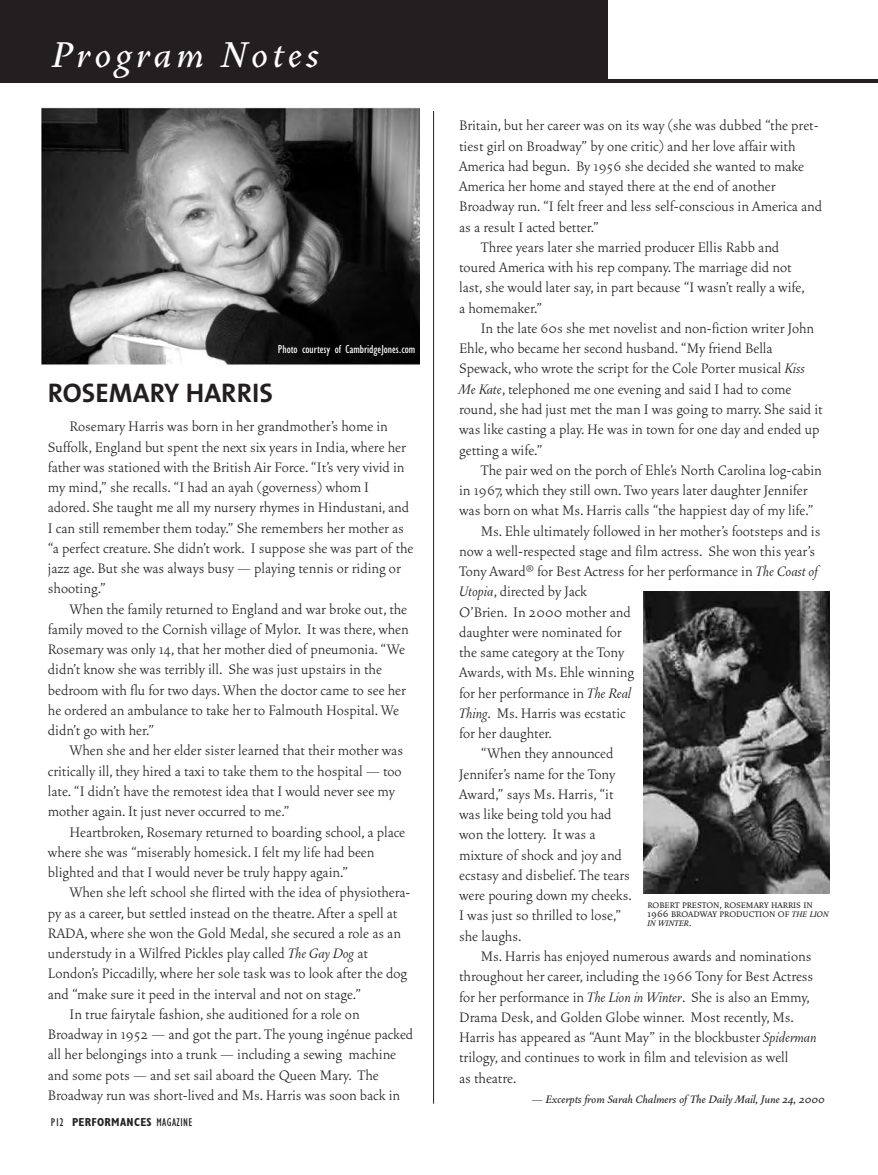
<style>
.page{position:relative;width:878px;height:1175px;background:#fff}
.page>*{position:absolute;margin:0;border:0;box-sizing:border-box;transform-origin:0 0}
.t1{font:italic 500 45px "Vendetta";letter-spacing:.1em;color:#fff}
.t2{font:700 27px "The Sans";color:#231f20}
.t3{font:300 17.25px/20.2px "Vendetta";color:#231f20}
.t4{font:italic 500 13.5px "Vendetta";color:#231f20}
.t5{font:condensed 12px "Gill Sans";color:#fff}
.t6{font:700 condensed 11.7px "Gill Sans";letter-spacing:.025em;color:#231f20}
.t7{font:500 10.2px/9px "Vendetta";color:#231f20}
.s1{font-style:italic}
.s2{font-weight:400}
.s3{font-size:12px}
.s4{font-style:italic;font-size:12px}
</style>
<div class="page">
<hr style="left:28px;top:79px;width:850px;height:3px;background:#231f20">
<div style="left:0;top:0;width:608px;height:82px;background:#231f20"></div>
<hr style="left:433px;top:111px;width:1px;height:992px;background:#231f20">
<img style="left:42px;top:107px;width:377px;height:258px">
<img style="left:643px;top:591px;width:186px;height:302px">
<h1 class="t1" style="left:52px;top:25px;width:269px">Program Notes</h1>
<p class="t5" style="left:278px;top:345px;width:139px">Photo courtesy of CambridgeJones.com</p>
<h2 class="t2" style="left:48px;top:383px;width:227px">ROSEMARY HARRIS</h2>
<p class="t3" style="left:48px;top:415px;width:367px;text-indent:22px">Rosemary Harris was born in her grandmother's home in Suffolk, England but spent the next six years in India, where her father was stationed with the British Air Force. “It's very vivid in my mind," she recalls. “I had an ayah (governess) whom I adored. She taught me all my nursery rhymes in Hindustani, and I can still remember them today." She remembers her mother as “a perfect creature. She didn't work. I suppose she was part of the jazz age. But she was always busy — playing tennis or riding or shooting."</p>
<p class="t3" style="left:48px;top:597px;width:362px;text-indent:22px">When the family returned to England and war broke out, the family moved to the Cornish village of Mylor. It was there, when Rosemary was only 14, that her mother died of pneumonia. “We didn't know she was terribly ill. She was just upstairs in the bedroom with flu for two days. When the doctor came to see her he ordered an ambulance to take her to Falmouth Hospital. We didn't go with her."</p>
<p class="t3" style="left:48px;top:739px;width:356px;text-indent:22px">When she and her elder sister learned that their mother was critically ill, they hired a taxi to take them to the hospital — too late. “I didn't have the remotest idea that I would never see my mother again. It just never occurred to me."</p>
<p class="t3" style="left:48px;top:820px;width:359px;text-indent:22px">Heartbroken, Rosemary returned to boarding school, a place where she was “miserably homesick. I felt my life had been blighted and that I would never be truly happy again."</p>
<p class="t3" style="left:69px;top:881px;width:342px">When she left school she flirted with the idea of physiothera-</p>
<p class="t3" style="left:48px;top:901px;width:351px">py as a career, but settled instead on the theatre. After a spell at</p>
<p class="t3" style="left:48px;top:921px;width:354px">RADA, where she won the Gold Medal, she secured a role as an</p>
<p class="t3" style="left:48px;top:942px;width:321px">understudy in a Wilfred Pickles play called <span class="s1">The Gay Dog</span> at</p>
<p class="t3" style="left:48px;top:962px;width:361px">London's Piccadilly, where her sole task was to look after the dog</p>
<p class="t3" style="left:48px;top:982px;width:315px">and “make sure it peed in the interval and not on stage."</p>
<p class="t3" style="left:69px;top:1002px;width:291px">In true fairytale fashion, she auditioned for a role on</p>
<p class="t3" style="left:48px;top:1023px;width:367px">Broadway in 1952 — and got the part. The young ingénue packed</p>
<p class="t3" style="left:48px;top:1043px;width:350px">all her belongings into a trunk — including a sewing machine</p>
<p class="t3" style="left:48px;top:1063px;width:332px">and some pots — and set sail aboard the Queen Mary. The</p>
<p class="t3" style="left:48px;top:1083px;width:354px">Broadway run was short-lived and Ms. Harris was soon back in</p>
<p class="t6" style="left:51px;top:1117px;width:143px"><span class="s2">P12</span> PERFORMANCES <span class="s2">MAGAZINE</span></p>
<p class="t3" style="left:459px;top:114px;width:361px">Britain, but her career was on its way (she was dubbed “the pret-</p>
<p class="t3" style="left:459px;top:134px;width:338px">tiest girl on Broadway" by one critic) and her love affair with</p>
<p class="t3" style="left:459px;top:155px;width:346px">America had begun. By 1956 she decided she wanted to make</p>
<p class="t3" style="left:459px;top:175px;width:318px">America her home and stayed there at the end of another</p>
<p class="t3" style="left:459px;top:195px;width:364px">Broadway run. “I felt freer and less self-conscious in America and</p>
<p class="t3" style="left:459px;top:215px;width:141px">as a result I acted better."</p>
<p class="t3" style="left:480px;top:236px;width:300px">Three years later she married producer Ellis Rabb and</p>
<p class="t3" style="left:459px;top:256px;width:334px">toured America with his rep company. The marriage did not</p>
<p class="t3" style="left:459px;top:276px;width:347px">last, she would later say, in part because “I wasn't really a wife,</p>
<p class="t3" style="left:459px;top:296px;width:85px">a homemaker."</p>
<p class="t3" style="left:480px;top:317px;width:335px">In the late 60s she met novelist and non-fiction writer John</p>
<p class="t3" style="left:459px;top:337px;width:315px">Ehle, who became her second husband. “My friend Bella</p>
<p class="t3" style="left:459px;top:357px;width:347px">Spewack, who wrote the script for the Cole Porter musical <span class="s1">Kiss</span></p>
<p class="t3" style="left:459px;top:377px;width:333px"><span class="s1">Me Kate</span>, telephoned me one evening and said I had to come</p>
<p class="t3" style="left:459px;top:398px;width:365px">round, she had just met the man I was going to marry. She said it</p>
<p class="t3" style="left:459px;top:418px;width:362px">was like casting a play. He was in town for one day and ended up</p>
<p class="t3" style="left:459px;top:438px;width:85px">getting a wife."</p>
<p class="t3" style="left:480px;top:458px;width:342px">The pair wed on the porch of Ehle's North Carolina log-cabin</p>
<p class="t3" style="left:459px;top:479px;width:350px">in 1967, which they still own. Two years later daughter Jennifer</p>
<p class="t3" style="left:459px;top:499px;width:356px">was born on what Ms. Harris calls “the happiest day of my life."</p>
<p class="t3" style="left:480px;top:519px;width:341px">Ms. Ehle ultimately followed in her mother’s footsteps and is</p>
<p class="t3" style="left:459px;top:539px;width:357px">now a well-respected stage and film actress. She won this year’s</p>
<p class="t3" style="left:459px;top:560px;width:360px">Tony Award® for Best Actress for her performance in <span class="s1">The Coast of</span></p>
<p class="t3" style="left:459px;top:580px;width:129px"><span class="s1">Utopia</span>, directed by Jack</p>
<p class="t3" style="left:459px;top:600px;width:173px">O’Brien. In 2000 mother and</p>
<p class="t3" style="left:459px;top:620px;width:164px">daughter were nominated for</p>
<p class="t3" style="left:459px;top:641px;width:166px">the same category at the Tony</p>
<p class="t3" style="left:459px;top:661px;width:176px">Awards, with Ms. Ehle winning</p>
<p class="t3" style="left:459px;top:681px;width:174px">for her performance in <span class="s1">The Real</span></p>
<p class="t3" style="left:459px;top:702px;width:168px"><span class="s1">Thing</span>. Ms. Harris was ecstatic</p>
<p class="t3" style="left:459px;top:722px;width:94px">for her daughter.</p>
<p class="t3" style="left:480px;top:742px;width:134px">“When they announced</p>
<p class="t3" style="left:459px;top:762px;width:157px">Jennifer's name for the Tony</p>
<p class="t3" style="left:459px;top:783px;width:156px">Award," says Ms. Harris, “it</p>
<p class="t3" style="left:459px;top:803px;width:154px">was like being told you had</p>
<p class="t3" style="left:459px;top:823px;width:138px">won the lottery. It was a</p>
<p class="t3" style="left:459px;top:843px;width:164px">mixture of shock and joy and</p>
<p class="t3" style="left:459px;top:864px;width:172px">ecstasy and disbelief. The tears</p>
<p class="t3" style="left:459px;top:884px;width:174px">were pouring down my cheeks.</p>
<p class="t3" style="left:459px;top:904px;width:164px">I was just so thrilled to lose,"</p>
<p class="t3" style="left:459px;top:924px;width:64px">she laughs.</p>
<p class="t3" style="left:480px;top:945px;width:332px">Ms. Harris has enjoyed numerous awards and nominations</p>
<p class="t3" style="left:459px;top:965px;width:355px">throughout her career, including the 1966 Tony for Best Actress</p>
<p class="t3" style="left:459px;top:985px;width:352px">for her performance in <span class="s1">The Lion in Winter</span>. She is also an Emmy,</p>
<p class="t3" style="left:459px;top:1005px;width:336px">Drama Desk, and Golden Globe winner. Most recently, Ms.</p>
<p class="t3" style="left:459px;top:1026px;width:359px">Harris has appeared as “Aunt May” in the blockbuster <span class="s1">Spiderman</span></p>
<p class="t3" style="left:459px;top:1046px;width:330px">trilogy, and continues to work in film and television as well</p>
<p class="t3" style="left:459px;top:1066px;width:59px">as theatre.</p>
<p class="t4" style="left:532px;top:1090px;width:294px">— Excerpts from Sarah Chalmers of The Daily Mail, June 24, 2000</p>
<p class="t7" style="left:647px;top:899px;width:183px">ROBERT PRESTON<span class="s3">,</span> ROSEMARY HARRIS IN<br><span class="s3">1966</span> BROADWAY PRODUCTION OF <span class="s1">THE LION<br>IN WINTER</span><span class="s4">.</span></p>
</div>
